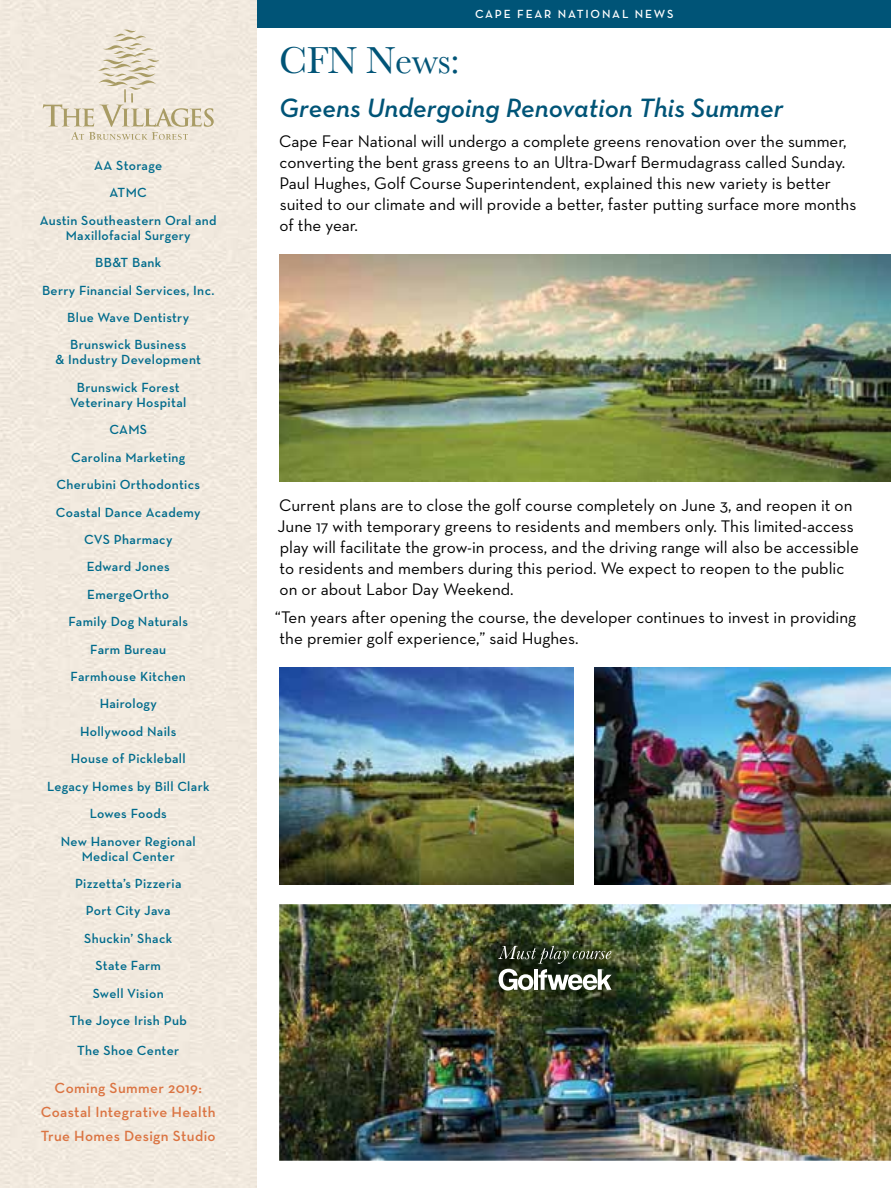
<style>
.page{position:relative;width:891px;height:1188px;background:#fff}
.page>*{position:absolute;margin:0;border:0;box-sizing:border-box;transform-origin:0 0}
.t1{font:39px "Baskerville";letter-spacing:-.01em;color:#005477}
.t2{font:italic 600 27px "Neutra Text";color:#005477}
.t3{font:17.1px/21px "Neutra Text";color:#000}
.t4{font:600 15px/23.7px "Neutra Text";letter-spacing:.025em;color:#db7442;text-align:center}
.t5{font:600 13.5px/27.5px "Neutra Text";letter-spacing:.025em;color:#006b8c;text-align:center}
.t6{font:600 12px "Neutra Text";letter-spacing:.15em;color:#fff}
</style>
<div class="page">
<img style="left:279px;top:255px;width:612px;height:226px">
<img style="left:279px;top:904px;width:612px;height:257px">
<div style="left:0;top:0;width:256px;height:1188px;background:#f1e9de"></div>
<svg style="left:43px;top:30px;width:171px;height:110px;background:#e9e1d2"></svg>
<img style="left:279px;top:668px;width:294px;height:217px">
<img style="left:595px;top:668px;width:296px;height:217px">
<div style="left:258px;top:0;width:633px;height:27px;background:#005477"></div>
<img style="left:474px;top:921px;width:162px;height:94px">
<svg style="left:498px;top:946px;width:114px;height:45px"></svg>
<p class="t5" style="left:40px;top:151px;width:178px">AA Storage<br>ATMC<br>Austin Southeastern Oral and</p>
<p class="t5" style="left:42px;top:221px;width:174px">Maxillofacial Surgery<br>BB&amp;T Bank<br>Berry Financial Services, Inc.<br>Blue Wave Dentistry<br>Brunswick Business</p>
<p class="t5" style="left:55px;top:346px;width:147px">&amp; Industry Development<br>Brunswick Forest</p>
<p class="t5" style="left:47px;top:388px;width:164px">Veterinary Hospital<br>CAMS<br>Carolina Marketing<br>Cherubini Orthodontics<br>Coastal Dance Academy<br>CVS Pharmacy<br>Edward Jones<br>EmergeOrtho<br>Family Dog Naturals<br>Farm Bureau<br>Farmhouse Kitchen<br>Hairology<br>Hollywood Nails<br>House of Pickleball<br>Legacy Homes by Bill Clark<br>Lowes Foods<br>New Hanover Regional</p>
<p class="t5" style="left:70px;top:842px;width:119px">Medical Center<br>Pizzetta’s Pizzeria<br>Port City Java<br>Shuckin’ Shack<br>State Farm<br>Swell Vision<br>The Joyce Irish Pub</p>
<p class="t5" style="left:77px;top:1036px;width:104px">The Shoe Center</p>
<p class="t4" style="left:41px;top:1076px;width:176px">Coming Summer 2019:<br>Coastal Integrative Health<br>True Homes Design Studio</p>
<p class="t6" style="left:475px;top:7px;width:200px">CAPE FEAR NATIONAL NEWS</p>
<h1 class="t1" style="left:279px;top:36px;width:182px">CFN News:</h1>
<h2 class="t2" style="left:279px;top:91px;width:506px">Greens Undergoing Renovation This Summer</h2>
<p class="t3" style="left:279px;top:131px;width:579px">Cape Fear National will undergo a complete greens renovation over the summer, converting the bent grass greens to an Ultra-Dwarf Bermudagrass called Sunday.<br>Paul Hughes, Golf Course Superintendent, explained this new variety is better suited to our climate and will provide a better, faster putting surface more months of the year.</p>
<p class="t3" style="left:278px;top:495px;width:583px">Current plans are to close the golf course completely on June 3, and reopen it on June 17 with temporary greens to residents and members only. This limited-access play will facilitate the grow-in process, and the driving range will also be accessible to residents and members during this period. We expect to reopen to the public on or about Labor Day Weekend.</p>
<p class="t3" style="left:275px;top:606px;width:583px">“Ten years after opening the course, the developer continues to invest in providing the premier golf experience,” said Hughes.</p>
</div>
